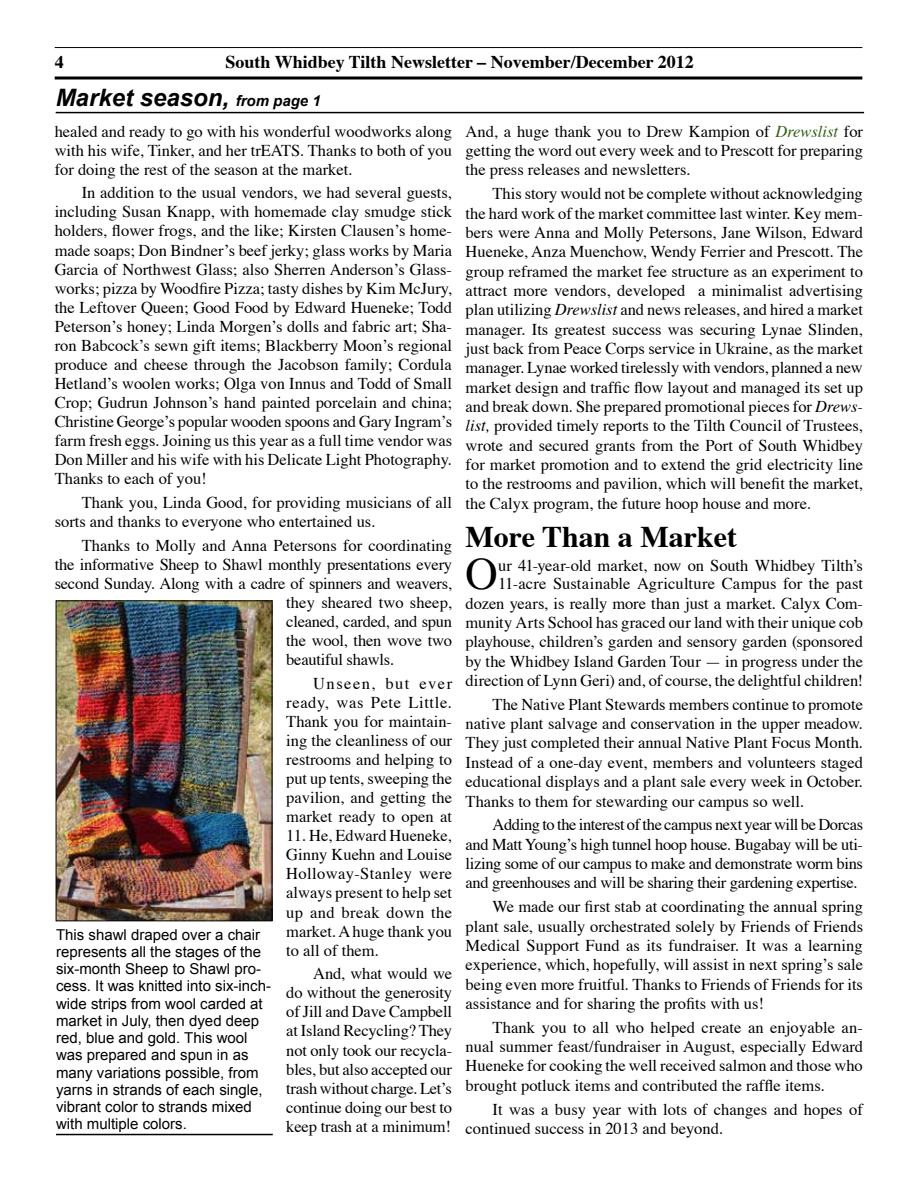
<style>
.page{position:relative;width:918px;height:1188px;background:#fff}
.page>*{position:absolute;margin:0;border:0;box-sizing:border-box;transform-origin:0 0}
.t1{font:44.85px "Times";color:#000}
.t2{font:700 30px "Times";color:#000}
.t3{font:italic 700 24px "Arial";color:#000}
.t4{font:700 18px "Times";color:#000}
.t5{font:16.5px/19px "Times";color:#000;text-align:justify}
.t6{font:15px/17.2px "Arial";color:#000}
.s1{font-size:15px}
.s2{font-style:italic;color:#2f5f14}
.s3{font-style:italic}
</style>
<div class="page">
<hr style="left:56px;top:112px;width:808px;height:1px;background:#000">
<img style="left:58px;top:602px;width:212px;height:317px">
<div style="left:56px;top:600px;width:216px;height:321px;border:1px solid #000"></div>
<hr style="left:56px;top:1134px;width:217px;height:1px;background:#000">
<hr style="left:55px;top:47px;width:807px;height:1px;background:#000">
<svg style="left:55px;top:76px;width:807px;height:4px;background:#3f3f3f"></svg>
<p class="t4" style="left:55px;top:49px;width:10px">4</p>
<p class="t4" style="left:226px;top:49px;width:470px">South Whidbey Tilth Newsletter – November/December 2012</p>
<h3 class="t3" style="left:56px;top:82px;width:267px">Market season, <span class="s1">from page 1</span></h3>
<p class="t5" style="left:55px;top:123px;width:399px">healed and ready to go with his wonderful woodworks along with his wife, Tinker, and her trEATS. Thanks to both of you for doing the rest of the season at the market.</p>
<p class="t5" style="left:55px;top:184px;width:399px;text-indent:27px">In addition to the usual vendors, we had several guests, including Susan Knapp, with homemade clay smudge stick holders, flower frogs, and the like; Kirsten Clausen’s home&shy;made soaps; Don Bindner’s beef jerky; glass works by Maria Garcia of Northwest Glass; also Sherren Anderson’s Glass&shy;works; pizza by Woodfire Pizza; tasty dishes by Kim McJury, the Leftover Queen; Good Food by Edward Hueneke; Todd Peterson’s honey; Linda Morgen’s dolls and fabric art; Sha&shy;ron Babcock’s sewn gift items; Blackberry Moon’s regional produce and cheese through the Jacobson family; Cordula Hetland’s woolen works; Olga von Innus and Todd of Small Crop; Gudrun Johnson’s hand painted porcelain and china; Christine George’s popular wooden spoons and Gary Ingram’s farm fresh eggs. Joining us this year as a full time vendor was Don Miller and his wife with his Delicate Light Photography.<br>Thanks to each of you!</p>
<p class="t5" style="left:55px;top:494px;width:399px;text-indent:27px">Thank you, Linda Good, for providing musicians of all sorts and thanks to everyone who entertained us.</p>
<p class="t5" style="left:82px;top:537px;width:372px">Thanks to Molly and Anna Petersons for coordinating</p>
<p class="t5" style="left:55px;top:556px;width:399px">the informative Sheep to Shawl monthly presentations every</p>
<p class="t5" style="left:55px;top:575px;width:399px">second Sunday. Along with a cadre of spinners and weavers,</p>
<p class="t5" style="left:286px;top:594px;width:167px">they sheared two sheep,</p>
<p class="t5" style="left:286px;top:613px;width:167px">cleaned, carded, and spun</p>
<p class="t5" style="left:286px;top:632px;width:167px">the wool, then wove two</p>
<p class="t5" style="left:286px;top:651px;width:109px">beautiful shawls.</p>
<p class="t5" style="left:286px;top:675px;width:167px;text-indent:27px">Unseen, but ever ready, was Pete Little.<br>Thank you for maintain&shy;ing the cleanliness of our restrooms and helping to put up tents, sweeping the pavilion, and getting the market ready to open at</p>
<p class="t5" style="left:286px;top:827px;width:167px">11. He, Edward Hueneke, Ginny Kuehn and Louise Holloway-Stanley were always present to help set up and break down the market. A huge thank you to all of them.</p>
<p class="t5" style="left:286px;top:965px;width:167px;text-indent:27px">And, what would we do without the generosity of Jill and Dave Campbell at Island Recycling? They not only took our recycla&shy;bles, but also accepted our trash without charge. Let’s continue doing our best to keep trash at a minimum!</p>
<p class="t6" style="left:56px;top:926px;width:217px">This shawl draped over a chair represents all the stages of the six-month Sheep to Shawl pro&shy;cess. It was knitted into six-inch&shy;wide strips from wool carded at market in July, then dyed deep red, blue and gold. This wool was prepared and spun in as many variations possible, from yarns in strands of each single, vibrant color to strands mixed with multiple colors.</p>
<p class="t5" style="left:466px;top:123px;width:399px">And, a huge thank you to Drew Kampion of <span class="s2">Drewslist</span> for getting the word out every week and to Prescott for preparing the press releases and newsletters.</p>
<p class="t5" style="left:466px;top:185px;width:399px;text-indent:27px">This story would not be complete without acknowledging the hard work of the market committee last winter. Key mem&shy;bers were Anna and Molly Petersons, Jane Wilson, Edward Hueneke, Anza Muenchow, Wendy Ferrier and Prescott. The group reframed the market fee structure as an experiment to attract more vendors, developed a minimalist advertising plan utilizing <span class="s3">Drewslist</span> and news releases, and hired a market manager. Its greatest success was securing Lynae Slinden, just back from Peace Corps service in Ukraine, as the market manager. Lynae worked tirelessly with vendors, planned a new market design and traffic flow layout and managed its set up and break down. She prepared promotional pieces for <span class="s3">Drews&shy;list,</span> provided timely reports to the Tilth Council of Trustees, wrote and secured grants from the Port of South Whidbey for market promotion and to extend the grid electricity line to the restrooms and pavilion, which will benefit the market, the Calyx program, the future hoop house and more.</p>
<h2 class="t2" style="left:466px;top:516px;width:273px">More Than a Market</h2>
<h1 class="t1" style="left:466px;top:546px;width:34px">O</h1>
<p class="t5" style="left:466px;top:556px;width:399px;text-align:right">ur 41-year-old market, now on South Whidbey Tilth’s 11-acre Sustainable Agriculture Campus for the past dozen years, is really more than just a market. Calyx Com&shy;munity Arts School has graced our land with their unique cob playhouse, children’s garden and sensory garden (sponsored by the Whidbey Island Garden Tour — in progress under the direction of Lynn Geri) and, of course, the delightful children!</p>
<p class="t5" style="left:466px;top:696px;width:399px;text-indent:27px">The Native Plant Stewards members continue to promote native plant salvage and conservation in the upper meadow.<br>They just completed their annual Native Plant Focus Month.<br>Instead of a one-day event, members and volunteers staged educational displays and a plant sale every week in October.<br>Thanks to them for stewarding our campus so well.</p>
<p class="t5" style="left:466px;top:816px;width:399px;text-indent:27px">Adding to the interest of the campus next year will be Dorcas and Matt Young’s high tunnel hoop house. Bugabay will be uti&shy;lizing some of our campus to make and demonstrate worm bins and greenhouses and will be sharing their gardening expertise.</p>
<p class="t5" style="left:466px;top:898px;width:399px;text-indent:27px">We made our first stab at coordinating the annual spring plant sale, usually orchestrated solely by Friends of Friends Medical Support Fund as its fundraiser. It was a learning experience, which, hopefully, will assist in next spring’s sale being even more fruitful. Thanks to Friends of Friends for its assistance and for sharing the profits with us!</p>
<p class="t5" style="left:466px;top:1018px;width:399px;text-indent:27px">Thank you to all who helped create an enjoyable an&shy;nual summer feast/fundraiser in August, especially Edward Hueneke for cooking the well received salmon and those who brought potluck items and contributed the raffle items.</p>
<p class="t5" style="left:466px;top:1100px;width:399px;text-indent:27px">It was a busy year with lots of changes and hopes of continued success in 2013 and beyond.</p>
</div>
